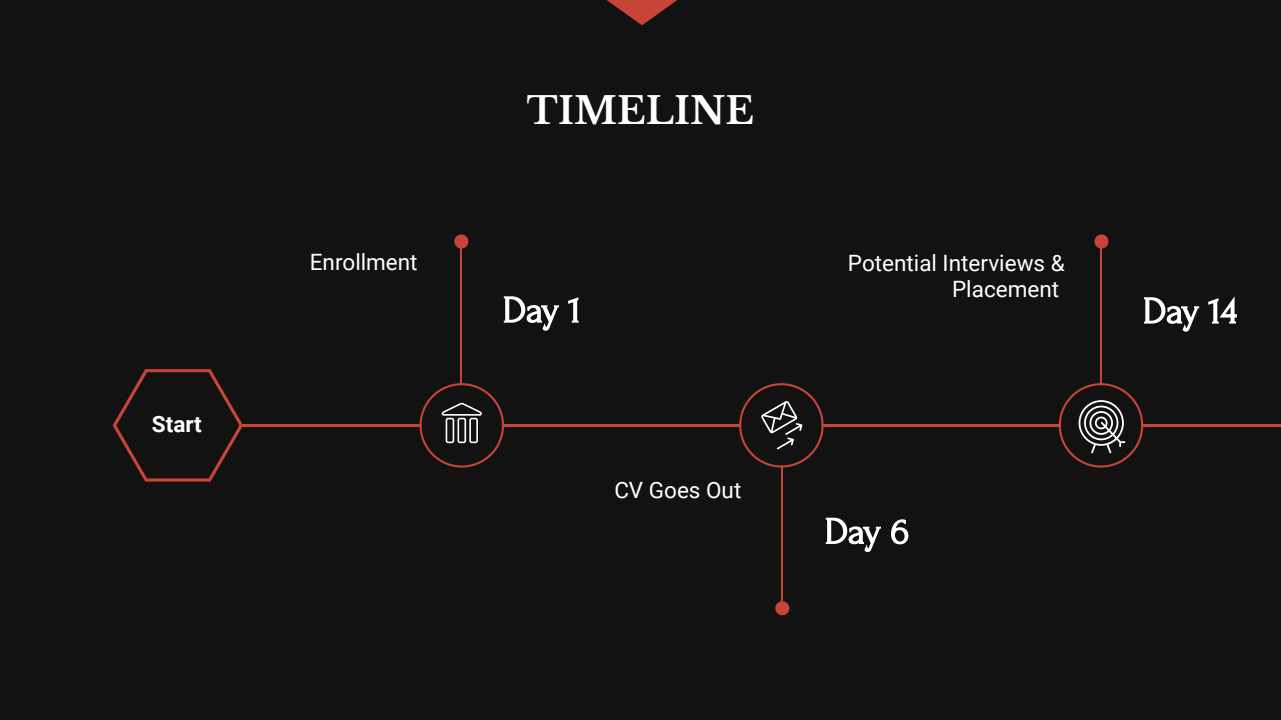
<style>
.page{position:relative;width:1281px;height:720px;background:#fff}
.page>*{position:absolute;margin:0;border:0;box-sizing:border-box;transform-origin:0 0}
.t1{font:700 37.5px "Libre Baskerville";color:#fff}
.t2{font:22.5px/26.2px "Roboto";color:#fff;text-align:right}
.t3{font:700 22.5px "Roboto";color:#fff}
</style>
<div class="page">
<div style="left:0;top:0;width:1280px;height:720px;background:#121212"></div>
<svg style="left:454px;top:234px;width:14px;height:15px"></svg>
<hr style="left:460px;top:248px;width:2px;height:25px;background:#c64537">
<hr style="left:460px;top:273px;width:2px;height:25px;background:#c64537">
<hr style="left:460px;top:298px;width:2px;height:25px;background:#c64537">
<hr style="left:460px;top:323px;width:2px;height:25px;background:#c64537">
<hr style="left:460px;top:348px;width:2px;height:25px;background:#c64537">
<hr style="left:174px;top:424px;width:104px;height:3px;background:#c64537">
<hr style="left:278px;top:424px;width:104px;height:3px;background:#c64537">
<hr style="left:382px;top:424px;width:104px;height:3px;background:#c64537">
<hr style="left:486px;top:424px;width:104px;height:3px;background:#c64537">
<hr style="left:590px;top:424px;width:105px;height:3px;background:#c64537">
<hr style="left:695px;top:424px;width:104px;height:3px;background:#c64537">
<hr style="left:903px;top:424px;width:104px;height:3px;background:#c64537">
<hr style="left:1007px;top:424px;width:105px;height:3px;background:#c64537">
<hr style="left:1216px;top:424px;width:64px;height:3px;background:#c64537">
<svg style="left:113px;top:369px;width:130px;height:113px"></svg>
<svg style="left:419px;top:373px;width:85px;height:95px"></svg>
<svg style="left:503px;top:296px;width:75px;height:35px"></svg>
<svg style="left:1058px;top:234px;width:178px;height:234px"></svg>
<svg style="left:739px;top:383px;width:169px;height:232px"></svg>
<svg style="left:607px;top:0;width:70px;height:25px"></svg>
<p class="t3" style="left:152px;top:411px;width:51px">Start</p>
<h1 class="t1" style="left:527px;top:87px;width:229px">TIMELINE</h1>
<p class="t2" style="left:310px;top:249px;width:109px">Enrollment</p>
<p class="t2" style="left:847px;top:250px;width:218px">Potential Interviews &amp;<br>Placement</p>
<p class="t2" style="left:614px;top:477px;width:128px">CV Goes Out</p>
</div>
